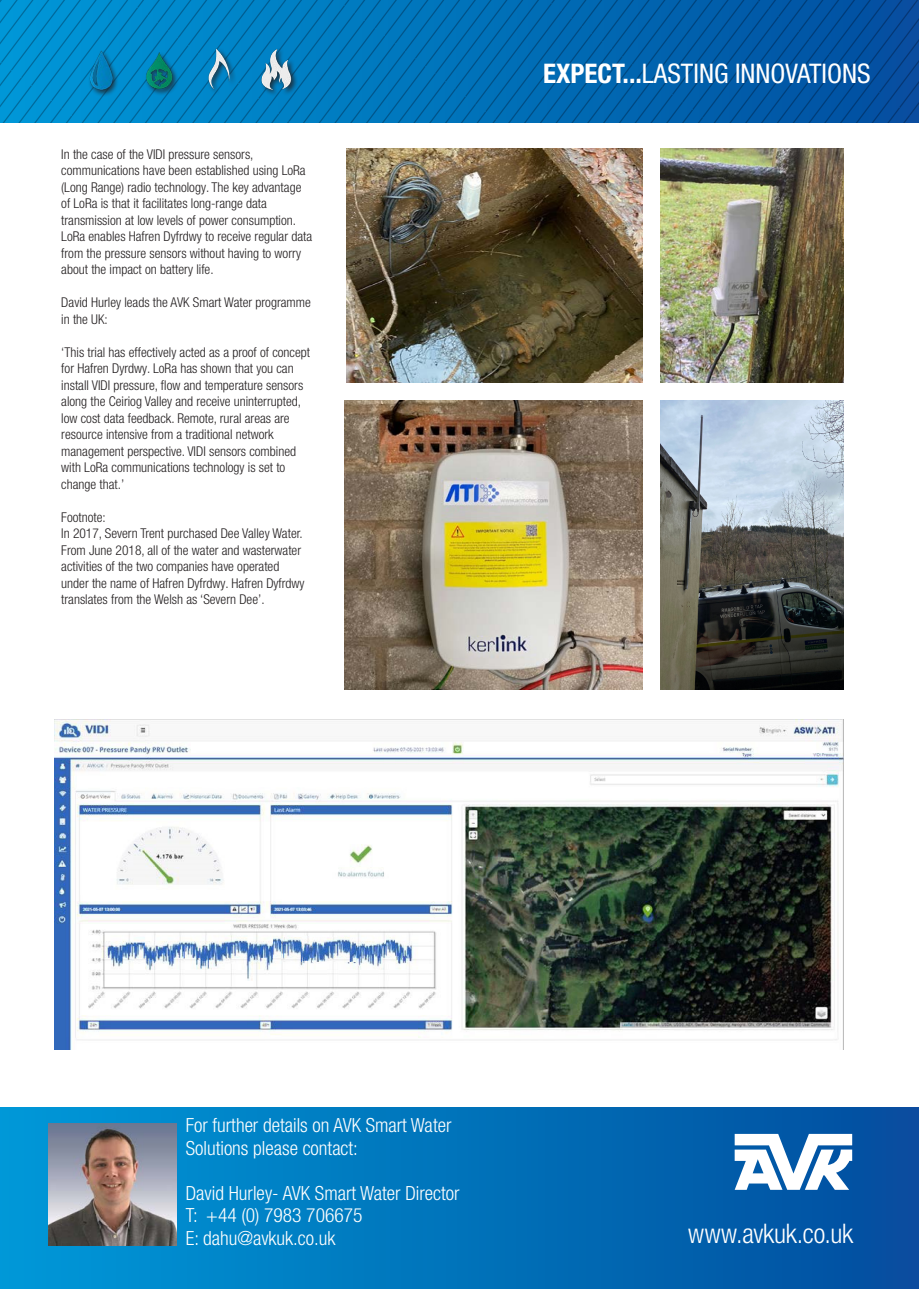
<style>
.page{position:relative;width:919px;height:1289px;background:#fff}
.page>*{position:absolute;margin:0;border:0;box-sizing:border-box;transform-origin:0 0}
.t1{font:condensed 27px "Helvetica Neue LT Pro";color:#fff}
.t2{font:300 condensed 27px "Helvetica Neue LT Pro";letter-spacing:-.005em;color:#fff}
.t3{font:300 condensed 19.5px/22.5px "Helvetica Neue LT Pro";color:#fff}
.t4{font:300 condensed 13.5px/16.5px "Helvetica Neue LT Pro";color:#231f20}
.s1{font-weight:700}
</style>
<div class="page">
<svg style="left:0;top:0;width:918px;height:122px;background:#006cb3"></svg>
<div style="left:0;top:1107px;width:918px;height:181px;background:linear-gradient(to right,#0298d5,#024d9f)"></div>
<div style="left:88px;top:47px;width:210px;height:50px;background:#231f20;opacity:.75"></div>
<img style="left:80px;top:45px;width:218px;height:47px">
<svg style="left:734px;top:1133px;width:118px;height:56px"></svg>
<img style="left:49px;top:1123px;width:127px;height:122px">
<img style="left:55px;top:719px;width:788px;height:330px">
<img style="left:660px;top:149px;width:183px;height:234px">
<img style="left:347px;top:149px;width:295px;height:234px">
<img style="left:660px;top:400px;width:183px;height:290px">
<img style="left:344px;top:400px;width:298px;height:290px">
<img style="left:283px;top:936px;width:27px;height:25px">
<img style="left:313px;top:937px;width:43px;height:24px">
<img style="left:274px;top:936px;width:6px;height:24px">
<img style="left:386px;top:937px;width:8px;height:24px">
<p class="t4" style="left:61px;top:145px;width:252px">In the case of the VIDI pressure sensors, communications have been established using LoRa (Long Range) radio technology. The key advantage of LoRa is that it facilitates long-range data transmission at low levels of power consumption.<br>LoRa enables Hafren Dyfrdwy to receive regular data from the pressure sensors without having to worry about the impact on battery life.</p>
<p class="t4" style="left:61px;top:294px;width:251px">David Hurley leads the AVK Smart Water programme in the UK:</p>
<p class="t4" style="left:61px;top:343px;width:250px">‘This trial has effectively acted as a proof of concept for Hafren Dyrdwy. LoRa has shown that you can install VIDI pressure, flow and temperature sensors along the Ceiriog Valley and receive uninterrupted, low cost data feedback. Remote, rural areas are resource intensive from a traditional network management perspective. VIDI sensors combined with LoRa communications technology is set to change that.’</p>
<p class="t4" style="left:61px;top:508px;width:46px">Footnote:</p>
<p class="t4" style="left:61px;top:525px;width:245px">In 2017, Severn Trent purchased Dee Valley Water.<br>From June 2018, all of the water and wasterwater activities of the two companies have operated under the name of Hafren Dyfrdwy. Hafren Dyfrdwy translates from the Welsh as ‘Severn Dee’.</p>
<p class="t1" style="left:543px;top:58px;width:329px"><span class="s1">EXPECT...</span>LASTING INNOVATIONS</p>
<p class="t3" style="left:186px;top:1114px;width:267px">For further details on AVK Smart Water<br>Solutions please contact:</p>
<p class="t3" style="left:186px;top:1181px;width:275px">David Hurley- AVK Smart Water Director</p>
<p class="t3" style="left:186px;top:1204px;width:178px">T: +44 (0) 7983 706675</p>
<p class="t3" style="left:186px;top:1226px;width:151px">E: dahu@avkuk.co.uk</p>
<h1 class="t2" style="left:688px;top:1217px;width:166px">www.avkuk.co.uk</h1>
</div>
